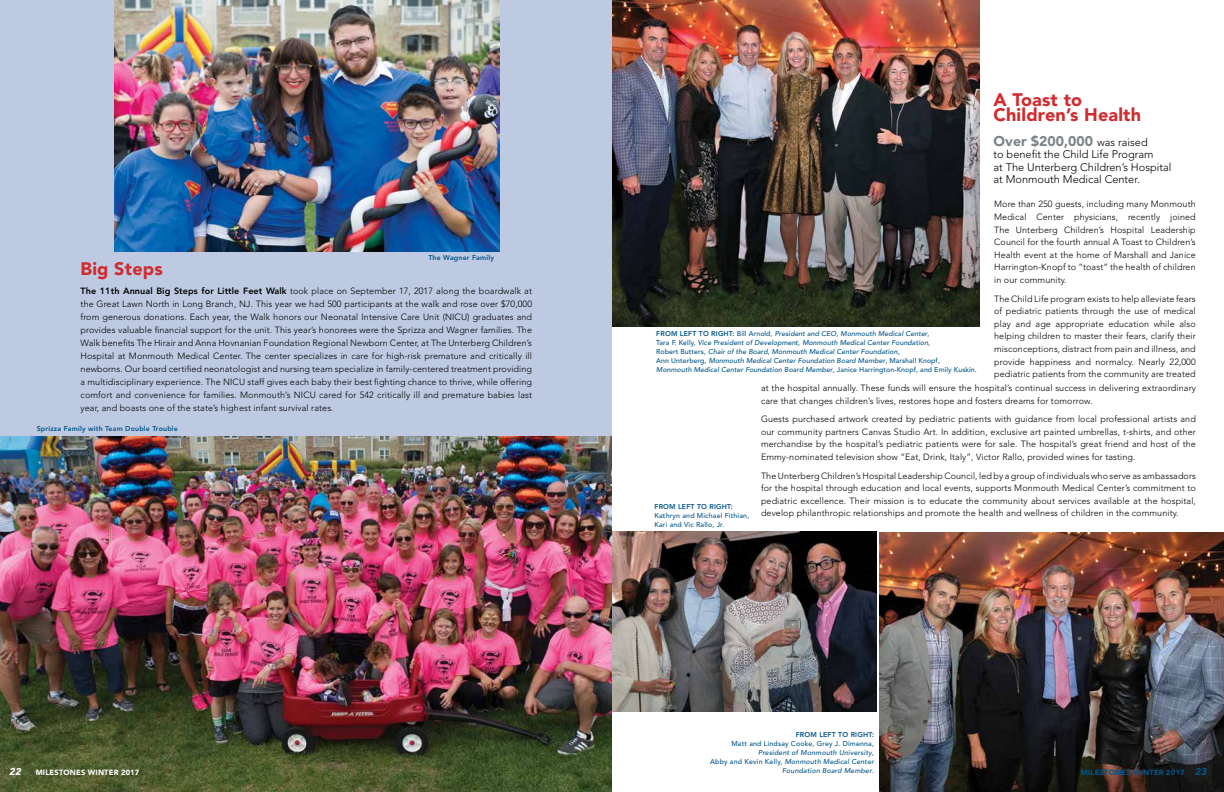
<style>
.page{position:relative;width:1224px;height:792px;background:#fff}
.page>*{position:absolute;margin:0;border:0;box-sizing:border-box;transform-origin:0 0}
.t1{font:900 18px/15px "Avenir";letter-spacing:.01em;color:#d02b2e}
.t2{font:900 14px "Avenir";color:#7b848a}
.t3{font:300 11px/12.5px "Avenir";color:#000}
.t4{font:italic 900 10px "Avenir";color:#fff}
.t5{font:300 9px/12.6px "Avenir";letter-spacing:.01em;color:#000;text-align:justify}
.t6{font:900 7.5px "Avenir";letter-spacing:.025em;color:#00558a}
.t7{font:900 7.5px "Avenir";letter-spacing:.025em;color:#fff}
.t8{font:italic 500 7px/9px "Avenir";letter-spacing:.01em;color:#00558a;text-align:right}
.t9{font:800 7px "Avenir";letter-spacing:.025em;color:#00558a}
.t10{font:500 7px/9px "Avenir";letter-spacing:.025em;color:#00558a}
.s1{font-weight:800}
.s2{font-weight:300;font-size:11px;color:#000}
.s3{font-weight:800;font-style:normal}
.s4{font-style:normal}
.s5{font-style:italic;font-size:10px}
</style>
<div class="page">
<img style="left:612px;top:0;width:368px;height:327px">
<div style="left:0;top:0;width:612px;height:792px;background:#becae2"></div>
<img style="left:0;top:436px;width:612px;height:356px">
<img style="left:114px;top:0;width:385px;height:251px">
<img style="left:880px;top:532px;width:344px;height:260px">
<img style="left:612px;top:532px;width:264px;height:180px">
<p class="t9" style="left:428px;top:254px;width:67px">The Wagner Family</p>
<h1 class="t1" style="left:81px;top:262px;width:84px">Big Steps</h1>
<p class="t5" style="left:81px;top:285px;width:453px;line-height:13px"><span class="s1">The 11th Annual Big Steps for Little Feet Walk</span> took place on September 17, 2017 along the boardwalk at the Great Lawn North in Long Branch, NJ. This year we had 500 participants at the walk and rose over $70,000 from generous donations. Each year, the Walk honors our Neonatal Intensive Care Unit (NICU) graduates and provides valuable financial support for the unit. This year’s honorees were the Sprizza and Wagner families. The Walk benefits The Hirair and Anna Hovnanian Foundation Regional Newborn Center, at The Unterberg Children’s Hospital at Monmouth Medical Center. The center specializes in care for high-risk premature and critically ill newborns. Our board certified neonatologist and nursing team specialize in family-centered treatment providing a multidisciplinary experience. The NICU staff gives each baby their best fighting chance to thrive, while offering comfort and convenience for families. Monmouth’s NICU cared for 542 critically ill and premature babies last year, and boasts one of the state’s highest infant survival rates.</p>
<p class="t9" style="left:37px;top:425px;width:143px">Sprizza Family with Team Double Trouble</p>
<p class="t4" style="left:9px;top:766px;width:13px">22</p>
<p class="t7" style="left:36px;top:768px;width:105px">MILESTONES WINTER 2017</p>
<h1 class="t1" style="left:994px;top:93px;width:149px">A Toast to<br>Children’s Health</h1>
<h2 class="t2" style="left:994px;top:133px;width:156px">Over $200,000 <span class="s2">was raised</span></h2>
<p class="t3" style="left:994px;top:148px;width:179px">to benefit the Child Life Program<br>at The Unterberg Children’s Hospital at Monmouth Medical Center.</p>
<p class="t5" style="left:994px;top:198px;width:203px">More than 250 guests, including many Monmouth Medical Center physicians, recently joined The Unterberg Children’s Hospital Leadership Council for the fourth annual A Toast to Children’s Health event at the home of Marshall and Janice Harrington-Knopf to “toast” the health of children in our community.</p>
<p class="t5" style="left:994px;top:292px;width:203px">The Child Life program exists to help alleviate fears of pediatric patients through the use of medical play and age appropriate education while also helping children to master their fears, clarify their misconceptions, distract from pain and illness, and provide happiness and normalcy. Nearly 22,000 pediatric patients from the community are treated</p>
<p class="t8" style="left:656px;top:329px;width:322px;text-align:left"><span class="s3">FROM LEFT TO RIGHT:</span> <span class="s4">Bill Arnold,</span> President and CEO, Monmouth Medical Center<span class="s4">,<br>Tara F. Kelly,</span> Vice President of Development, Monmouth Medical Center Foundation<span class="s4">,<br>Robert Butters,</span> Chair of the Board, Monmouth Medical Center Foundation<span class="s4">,<br>Ann Unterberg,</span> Monmouth Medical Center Foundation Board Member<span class="s4">, Marshall Knopf, </span>Monmouth Medical Center Foundation Board Member<span class="s4">, Janice Harrington-Knopf, and Emily Kuskin.</span></p>
<p class="t5" style="left:761px;top:382px;width:436px">at the hospital annually. These funds will ensure the hospital’s continual success in delivering extraordinary care that changes children’s lives, restores hope and fosters dreams for tomorrow.</p>
<p class="t5" style="left:761px;top:413px;width:436px">Guests purchased artwork created by pediatric patients with guidance from local professional artists and our community partners Canvas Studio Art. In addition, exclusive art painted umbrellas, t-shirts, and other merchandise by the hospital’s pediatric patients were for sale. The hospital’s great friend and host of the Emmy-nominated television show “Eat, Drink, Italy”, Victor Rallo, provided wines for tasting.</p>
<p class="t5" style="left:761px;top:469px;width:436px">The Unterberg Children’s Hospital Leadership Council, led by a group of individuals who serve as ambassadors for the hospital through education and local events, supports Monmouth Medical Center’s commitment to pediatric excellence. Their mission is to educate the community about services available at the hospital, develop philanthropic relationships and promote the health and wellness of children in the community.</p>
<p class="t9" style="left:654px;top:502px;width:80px">FROM LEFT TO RIGHT:</p>
<p class="t10" style="left:654px;top:511px;width:96px">Kathryn and Michael Fithian,<br>Kari and Vic Rallo, Jr.</p>
<p class="t9" style="left:796px;top:731px;width:80px">FROM LEFT TO RIGHT:</p>
<p class="t8" style="left:710px;top:740px;width:165px"><span class="s4">Matt and Lindsay Cooke, Grey J. Dimenna, </span>President of Monmouth University<span class="s4">,<br>Abby and Kevin Kelly,</span> Monmouth Medical Center Foundation Board Member<span class="s4">.</span></p>
<p class="t6" style="left:1081px;top:768px;width:127px">MILESTONES WINTER 2017 <span class="s5">23</span></p>
</div>
